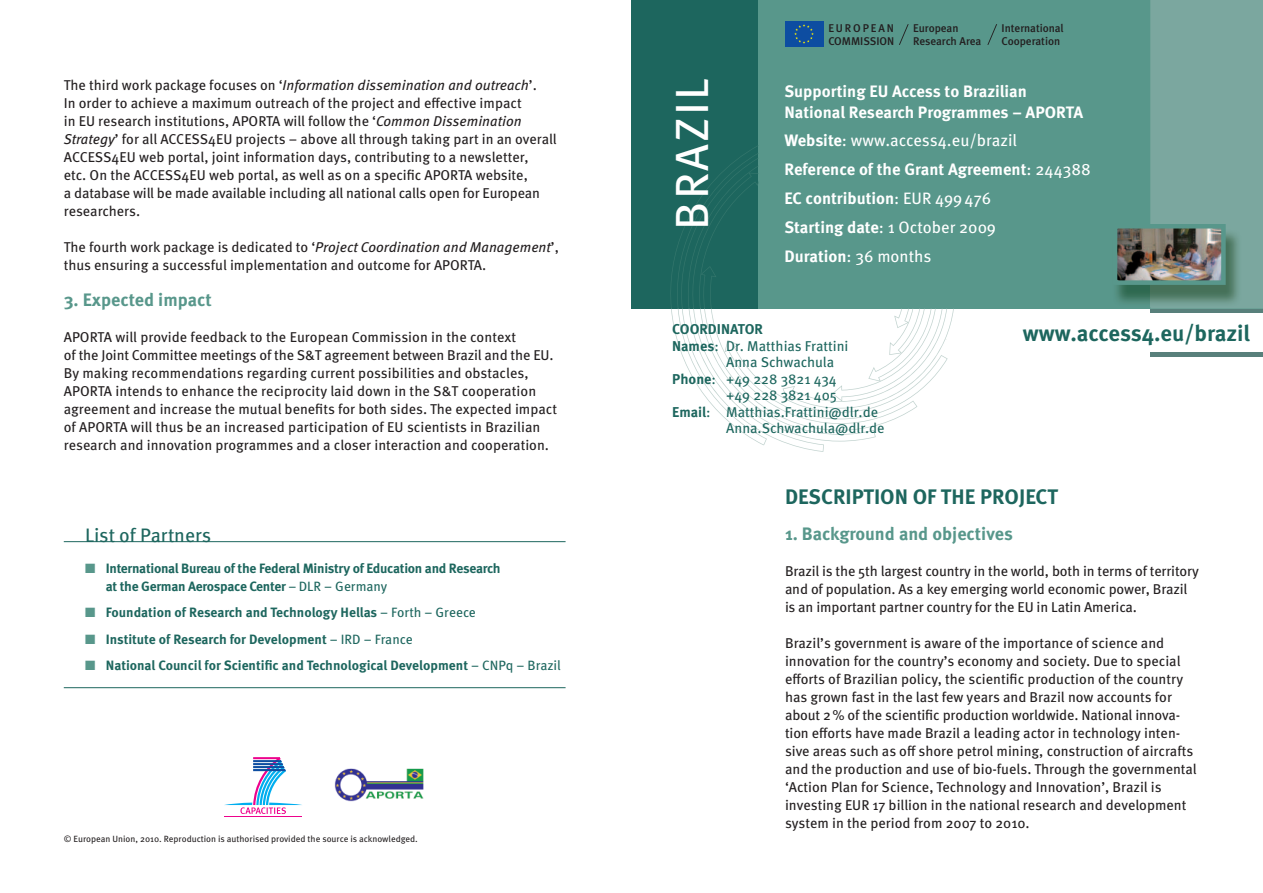
<style>
.page{position:relative;width:1263px;height:893px;background:#fff}
.page>*{position:absolute;margin:0;border:0;box-sizing:border-box;transform-origin:0 0}
.t1{font:46.5px "Meta Pro";letter-spacing:.05em;color:#fff}
.t2{font:700 22.5px "Meta Pro";color:#1d665e}
.t3{font:700 21px "Meta Pro";color:#1d665e}
.t4{font:19.5px "Meta Pro";color:#1d665e}
.t5{font:700 18px "Meta Pro";color:#58978b}
.t6{font:700 16.5px/28.8px "Meta Pro";color:#fff}
.t7{font:14.25px/18px "Meta Pro";color:#231f20}
.t8{font:14.25px "Meta Pro";color:#1d665e}
.t9{font:700 14.25px "Meta Pro";color:#1d665e}
.t10{font:700 13.5px/18px "Meta Pro";letter-spacing:-.01em;color:#1d665e}
.t11{font:500 11.25px/12.8px "Meta";color:#231f20}
.t12{font:9px "Meta Pro";color:#231f20}
.s1{font-style:italic}
.s2{color:#58978b}
.s3{font-weight:400}
.s4{font-weight:700}
</style>
<div class="page">
<hr style="left:64px;top:541px;width:502px;height:1px;background:#1d665e">
<hr style="left:64px;top:687px;width:502px;height:1px;background:#1d665e">
<svg style="left:224px;top:757px;width:78px;height:60px"></svg>
<img style="left:334px;top:768px;width:90px;height:34px">
<hr style="left:1150px;top:353px;width:113px;height:4px;background:#58807b">
<hr style="left:1150px;top:309px;width:113px;height:4px;background:#58807b">
<div style="left:758px;top:0;width:505px;height:309px;background:#58978b"></div>
<div style="left:1150px;top:0;width:113px;height:309px;background:#7ba79f"></div>
<div style="left:631px;top:0;width:127px;height:309px;background:#1d665e"></div>
<svg style="left:670px;top:146px;width:284px;height:306px"></svg>
<div style="left:785px;top:21px;width:38px;height:26px;background:#0d4da1"></div>
<svg style="left:794px;top:24px;width:20px;height:20px"></svg>
<svg style="left:899px;top:24px;width:10px;height:21px"></svg>
<svg style="left:987px;top:24px;width:10px;height:21px"></svg>
<img style="left:1116px;top:229px;width:125px;height:77px">
<img style="left:1118px;top:229px;width:103px;height:51px">
<div style="left:1113px;top:224px;width:113px;height:61px;border:4px solid #58978b"></div>
<p class="t7" style="left:64px;top:78px;width:494px">The third work package focuses on ‘<span class="s1">Information dissemination and outreach</span>’.<br>In order to achieve a maximum outreach of the project and effective impact<br>in EU research institutions, APORTA will follow the ‘<span class="s1">Common Dissemination Strategy</span>’ for all ACCESS4EU projects – above all through taking part in an overall ACCESS4EU web portal, joint information days, contributing to a newsletter,<br>etc. On the ACCESS4EU web portal, as well as on a specific APORTA website,<br>a database will be made available including all national calls open for European researchers.</p>
<p class="t7" style="left:64px;top:240px;width:497px">The fourth work package is dedicated to ‘<span class="s1">Project Coordination and Management</span>’, thus ensuring a successful implementation and outcome for APORTA.</p>
<p class="t5" style="left:64px;top:293px;width:150px">3. Expected impact</p>
<p class="t7" style="left:64px;top:330px;width:495px">APORTA will provide feedback to the European Commission in the context<br>of the Joint Committee meetings of the S&amp;T agreement between Brazil and the EU.<br>By making recommendations regarding current possibilities and obstacles, APORTA intends to enhance the reciprocity laid down in the S&amp;T cooperation agreement and increase the mutual benefits for both sides. The expected impact of APORTA will thus be an increased participation of EU scientists in Brazilian research and innovation programmes and a closer interaction and cooperation.</p>
<h3 class="t4" style="left:85px;top:528px;width:128px">List of Partners</h3>
<p class="t10" style="left:106px;top:561px;width:396px;text-indent:-21px"><span class="s2">■</span> International Bureau of the Federal Ministry of Education and Research at the German Aerospace Center <span class="s3">– DLR – Germany</span></p>
<p class="t10" style="left:85px;top:605px;width:392px"><span class="s2">■</span> Foundation of Research and Technology Hellas <span class="s3">– Forth – Greece</span></p>
<p class="t10" style="left:85px;top:632px;width:329px"><span class="s2">■</span> Institute of Research for Development <span class="s3">– IRD – France</span></p>
<p class="t10" style="left:85px;top:658px;width:477px"><span class="s2">■</span> National Council for Scientific and Technological Development <span class="s3">– CNPq – Brazil</span></p>
<p class="t12" style="left:64px;top:836px;width:356px">© European Union, 2010. Reproduction is authorised provided the source is acknowledged.</p>
<p class="t11" style="left:828px;top:23px;width:67px">EUROPEAN<br>COMMISSION</p>
<p class="t11" style="left:913px;top:23px;width:70px">European<br>Research Area</p>
<p class="t11" style="left:1001px;top:23px;width:64px">International<br>Cooperation</p>
<h1 class="t1" style="left:675px;top:230px;width:154px;rotate:-90deg">BRAZIL</h1>
<p class="t6" style="left:784px;top:83px;width:300px;line-height:20.2px">Supporting EU Access to Brazilian<br>National Research Programmes – APORTA</p>
<p class="t6" style="left:784px;top:128px;width:308px">Website<span class="s3">: www.access4.eu/brazil<br></span>Reference of the Grant Agreement<span class="s3">: 244388<br></span>EC contribution<span class="s3">: EUR 499 476<br></span>Starting date<span class="s3">: 1 October 2009<br></span>Duration<span class="s3">: 36 months</span></p>
<p class="t9" style="left:672px;top:324px;width:92px">COORDINATOR</p>
<p class="t8" style="left:672px;top:340px;width:178px"><span class="s4">Names</span>: Dr. Matthias Frattini</p>
<p class="t8" style="left:726px;top:357px;width:109px">Anna Schwachula</p>
<p class="t8" style="left:672px;top:373px;width:166px"><span class="s4">Phone</span>: +49 228 3821 434</p>
<p class="t8" style="left:726px;top:390px;width:112px">+49 228 3821 405</p>
<p class="t8" style="left:672px;top:406px;width:207px"><span class="s4">Email</span>: Matthias.Frattini@dlr.de</p>
<p class="t8" style="left:726px;top:423px;width:160px">Anna.Schwachula@dlr.de</p>
<h2 class="t2" style="left:1023px;top:325px;width:229px">www.access4.eu/brazil</h2>
<h3 class="t3" style="left:785px;top:489px;width:275px">DESCRIPTION OF THE PROJECT</h3>
<p class="t5" style="left:785px;top:527px;width:229px">1. Background and objectives</p>
<p class="t7" style="left:785px;top:564px;width:415px">Brazil is the 5th largest country in the world, both in terms of territory and of population. As a key emerging world economic power, Brazil is an important partner country for the EU in Latin America.</p>
<p class="t7" style="left:785px;top:636px;width:413px">Brazil’s government is aware of the importance of science and innovation for the country’s economy and society. Due to special efforts of Brazilian policy, the scientific production of the country has grown fast in the last few years and Brazil now accounts for about 2 % of the scientific production worldwide. National innova&shy;tion efforts have made Brazil a leading actor in technology inten&shy;sive areas such as off shore petrol mining, construction of aircrafts and the production and use of bio-fuels. Through the governmental ‘Action Plan for Science, Technology and Innovation’, Brazil is investing EUR 17 billion in the national research and development system in the period from 2007 to 2010.</p>
</div>
